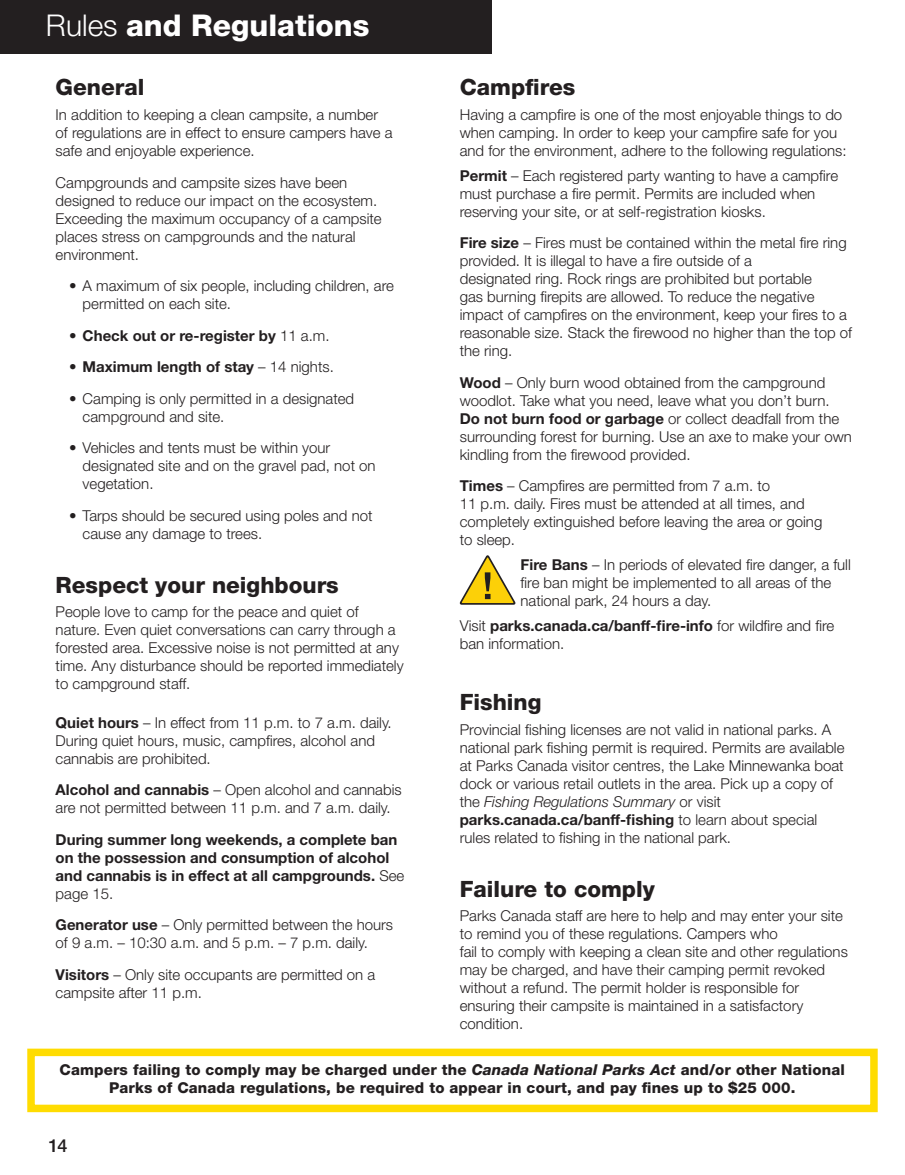
<style>
.page{position:relative;width:905px;height:1175px;background:#fff}
.page>*{position:absolute;margin:0;border:0;box-sizing:border-box;transform-origin:0 0}
.t1{font:800 30px "Helvetica Neue LT Std";color:#fff}
.t2{font:800 22.5px "Helvetica Neue LT Std";color:#231f20}
.t3{font:500 18px "Helvetica Neue LT Std";color:#231f20}
.t4{font:300 15px/18px "Helvetica Neue LT Std";color:#231f20}
.t5{font:700 15px/18px "Helvetica Neue LT Std";color:#231f20}
.body_copy{font:800 15px/18px "Helvetica Neue LT Std";letter-spacing:.01em;color:#231f20;text-align:center}
.s1{font-weight:300}
.s2{font-weight:700}
.s3{font-style:italic}
</style>
<div class="page">
<div style="left:0;top:0;width:492px;height:54px;background:#231f20"></div>
<div style="left:27px;top:1048px;width:850px;height:64px;background:#fff;border:8px solid #ffdc01"></div>
<svg style="left:459px;top:555px;width:57px;height:49px"></svg>
<p class="t1" style="left:46px;top:8px;width:325px"><span class="s1">Rules</span> and Regulations</p>
<p class="t2" style="left:56px;top:74px;width:90px">General</p>
<p class="t4" style="left:56px;top:105px;width:338px">In addition to keeping a clean campsite, a number of regulations are in effect to ensure campers have a safe and enjoyable experience.</p>
<p class="t4" style="left:56px;top:173px;width:327px">Campgrounds and campsite sizes have been designed to reduce our impact on the ecosystem.<br>Exceeding the maximum occupancy of a campsite places stress on campgrounds and the natural environment.</p>
<p class="t4" style="left:83px;top:276px;width:313px;text-indent:-14px">• A maximum of six people, including children, are permitted on each site.</p>
<p class="t5" style="left:69px;top:326px;width:262px">• Check out or re-register by <span class="s1">11 a.m.</span></p>
<p class="t5" style="left:69px;top:357px;width:266px">• Maximum length of stay <span class="s1">– 14 nights.</span></p>
<p class="t4" style="left:83px;top:389px;width:273px;text-indent:-14px">• Camping is only permitted in a designated campground and site.</p>
<p class="t4" style="left:83px;top:438px;width:294px;text-indent:-14px">• Vehicles and tents must be within your designated site and on the gravel pad, not on vegetation.</p>
<p class="t4" style="left:83px;top:506px;width:291px;text-indent:-14px">• Tarps should be secured using poles and not cause any damage to trees.</p>
<p class="t2" style="left:56px;top:571px;width:284px">Respect your neighbours</p>
<p class="t4" style="left:56px;top:603px;width:349px">People love to camp for the peace and quiet of nature. Even quiet conversations can carry through a forested area. Excessive noise is not permitted at any time. Any disturbance should be reported immediately to campground staff.</p>
<p class="t4" style="left:56px;top:713px;width:337px"><span class="s2">Quiet hours</span> – In effect from 11 p.m. to 7 a.m. daily.<br>During quiet hours, music, campfires, alcohol and cannabis are prohibited.</p>
<p class="t4" style="left:56px;top:780px;width:347px"><span class="s2">Alcohol and cannabis</span> – Open alcohol and cannabis are not permitted between 11 p.m. and 7 a.m. daily.</p>
<p class="t5" style="left:56px;top:830px;width:350px">During summer long weekends, a complete ban on the possession and consumption of alcohol and cannabis is in effect at all campgrounds. <span class="s1">See page 15.</span></p>
<p class="t4" style="left:56px;top:915px;width:339px"><span class="s2">Generator use</span> – Only permitted between the hours of 9 a.m. – 10:30 a.m. and 5 p.m. – 7 p.m. daily.</p>
<p class="t4" style="left:56px;top:965px;width:321px"><span class="s2">Visitors</span> – Only site occupants are permitted on a campsite after 11 p.m.</p>
<p class="t2" style="left:460px;top:74px;width:117px">Campfires</p>
<p class="t4" style="left:460px;top:105px;width:388px">Having a campfire is one of the most enjoyable things to do when camping. In order to keep your campfire safe for you and for the environment, adhere to the following regulations:</p>
<p class="t4" style="left:460px;top:166px;width:380px"><span class="s2">Permit</span> – Each registered party wanting to have a campfire must purchase a fire permit. Permits are included when reserving your site, or at self-registration kiosks.</p>
<p class="t4" style="left:460px;top:234px;width:394px"><span class="s2">Fire size</span> – Fires must be contained within the metal fire ring provided. It is illegal to have a fire outside of a<br>designated ring. Rock rings are prohibited but portable<br>gas burning firepits are allowed. To reduce the negative impact of campfires on the environment, keep your fires to a reasonable size. Stack the firewood no higher than the top of the ring.</p>
<p class="t4" style="left:460px;top:373px;width:394px"><span class="s2">Wood</span> – Only burn wood obtained from the campground woodlot. Take what you need, leave what you don’t burn.<br><span class="s2">Do not burn food or garbage</span> or collect deadfall from the surrounding forest for burning. Use an axe to make your own kindling from the firewood provided.</p>
<p class="t4" style="left:460px;top:477px;width:364px"><span class="s2">Times</span> – Campfires are permitted from 7 a.m. to<br>11 p.m. daily. Fires must be attended at all times, and completely extinguished before leaving the area or going to sleep.</p>
<p class="t4" style="left:520px;top:555px;width:332px"><span class="s2">Fire Bans</span> – In periods of elevated fire danger, a full fire ban might be implemented to all areas of the national park, 24 hours a day.</p>
<p class="t4" style="left:460px;top:616px;width:376px">Visit <span class="s2">parks.canada.ca/banff-fire-info</span> for wildfire and fire ban information.</p>
<p class="t2" style="left:460px;top:688px;width:83px">Fishing</p>
<p class="t4" style="left:460px;top:720px;width:386px">Provincial fishing licenses are not valid in national parks. A national park fishing permit is required. Permits are available at Parks Canada visitor centres, the Lake Minnewanka boat dock or various retail outlets in the area. Pick up a copy of the <span class="s3">Fishing Regulations Summary</span> or visit <span class="s2">parks.canada.ca/banff-fishing</span> to learn about special rules related to fishing in the national park.</p>
<p class="t2" style="left:460px;top:875px;width:197px">Failure to comply</p>
<p class="t4" style="left:460px;top:906px;width:389px">Parks Canada staff are here to help and may enter your site to remind you of these regulations. Campers who<br>fail to comply with keeping a clean site and other regulations may be charged, and have their camping permit revoked without a refund. The permit holder is responsible for ensuring their campsite is maintained in a satisfactory condition.</p>
<p class="body_copy" style="left:60px;top:1060px;width:787px">Campers failing to comply may be charged under the <span class="s3">Canada National Parks Act</span> and/or other National<br>Parks of Canada regulations, be required to appear in court, and pay fines up to $25 000.</p>
<p class="t3" style="left:48px;top:1135px;width:21px">14</p>
</div>
